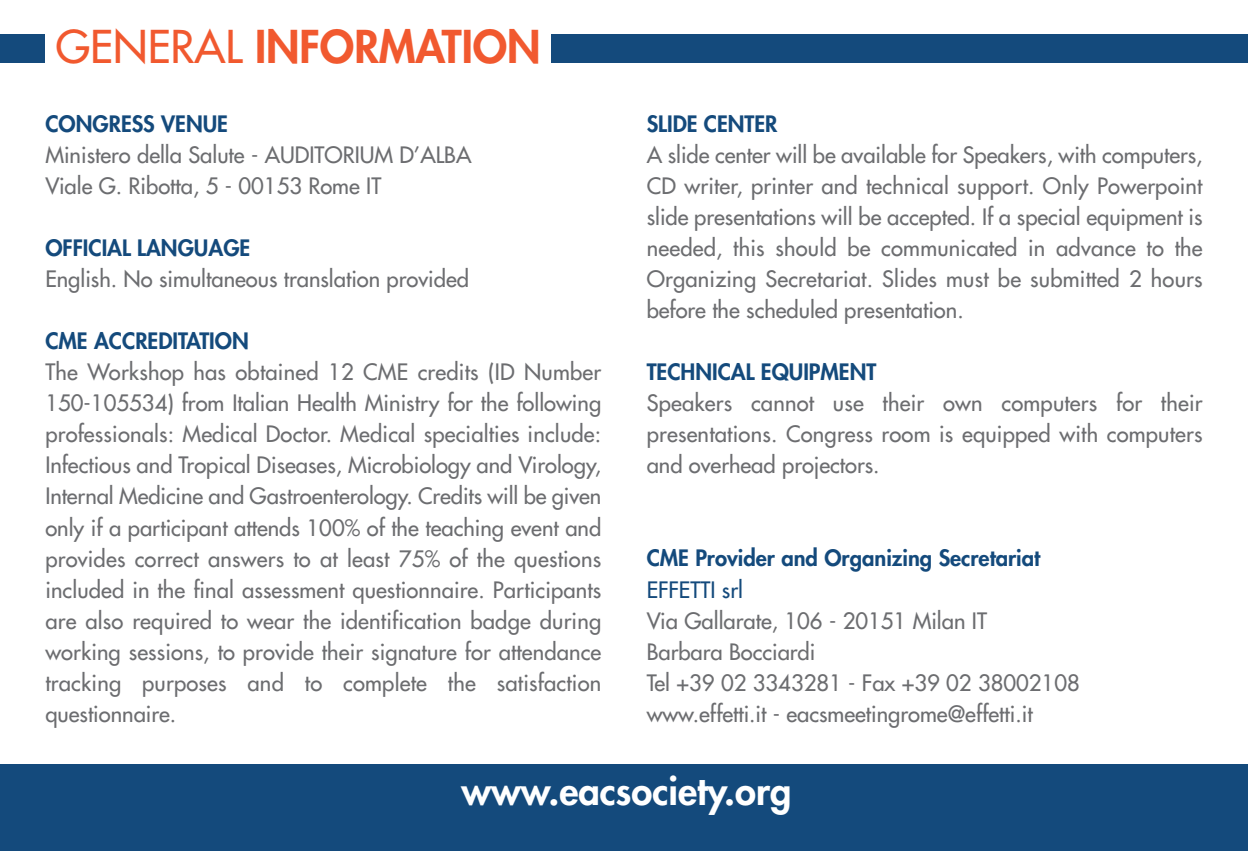
<style>
.page{position:relative;width:1248px;height:851px;background:#fff}
.page>*{position:absolute;margin:0;border:0;box-sizing:border-box;transform-origin:0 0}
.t1{font:800 44px "Futura";color:#f1592f}
.t2{font:800 38px "Futura";color:#fff}
.t3{font:22px/31px "Futura";color:#6c6d70;text-align:justify}
.t4{font:800 22px "Futura";color:#144a7c}
.t5{font:22px "Futura";color:#144a7c}
.s1{font-weight:400}
</style>
<div class="page">
<div style="left:0;top:35px;width:1247px;height:28px;background:#144a7c"></div>
<div style="left:45px;top:20px;width:506px;height:60px;background:#fff"></div>
<div style="left:0;top:764px;width:1247px;height:86px;background:#144a7c"></div>
<h1 class="t1" style="left:56px;top:26px;width:486px"><span class="s1">GENERAL</span> INFORMATION</h1>
<p class="t4" style="left:45px;top:113px;width:184px">CONGRESS VENUE</p>
<p class="t3" style="left:45px;top:141px;width:427px">Ministero della Salute - AUDITORIUM D’ALBA<br>Viale G. Ribotta, 5 - 00153 Rome IT</p>
<p class="t4" style="left:45px;top:237px;width:206px">OFFICIAL LANGUAGE</p>
<p class="t3" style="left:45px;top:265px;width:425px">English. No simultaneous translation provided</p>
<p class="t4" style="left:45px;top:330px;width:205px">CME ACCREDITATION</p>
<p class="t3" style="left:45px;top:358px;width:557px">The Workshop has obtained 12 CME credits (ID Number 150-105534) from Italian Health Ministry for the following professionals: Medical Doctor. Medical specialties include:<br>Infectious and Tropical Diseases, Microbiology and Virology, Internal Medicine and Gastroenterology. Credits will be given only if a participant attends 100% of the teaching event and provides correct answers to at least 75% of the questions included in the final assessment questionnaire. Participants are also required to wear the identification badge during working sessions, to provide their signature for attendance tracking purposes and to complete the satisfaction questionnaire.</p>
<p class="t4" style="left:646px;top:113px;width:132px">SLIDE CENTER</p>
<p class="t3" style="left:646px;top:141px;width:557px">A slide center will be available for Speakers, with computers, CD writer, printer and technical support. Only Powerpoint slide presentations will be accepted. If a special equipment is needed, this should be communicated in advance to the Organizing Secretariat. Slides must be submitted 2 hours before the scheduled presentation.</p>
<p class="t4" style="left:646px;top:361px;width:231px">TECHNICAL EQUIPMENT</p>
<p class="t3" style="left:646px;top:389px;width:557px">Speakers cannot use their own computers for their presentations. Congress room is equipped with computers and overhead projectors.</p>
<p class="t4" style="left:646px;top:547px;width:395px">CME Provider and Organizing Secretariat</p>
<p class="t5" style="left:646px;top:578px;width:98px">EFFETTI srl</p>
<p class="t3" style="left:646px;top:606px;width:434px;text-align:left">Via Gallarate, 106 - 20151 Milan IT<br>Barbara Bocciardi<br>Tel +39 02 3343281 - Fax +39 02 38002108 www.effetti.it - eacsmeetingrome@effetti.it</p>
<h2 class="t2" style="left:461px;top:772px;width:331px">www.eacsociety.org</h2>
</div>
